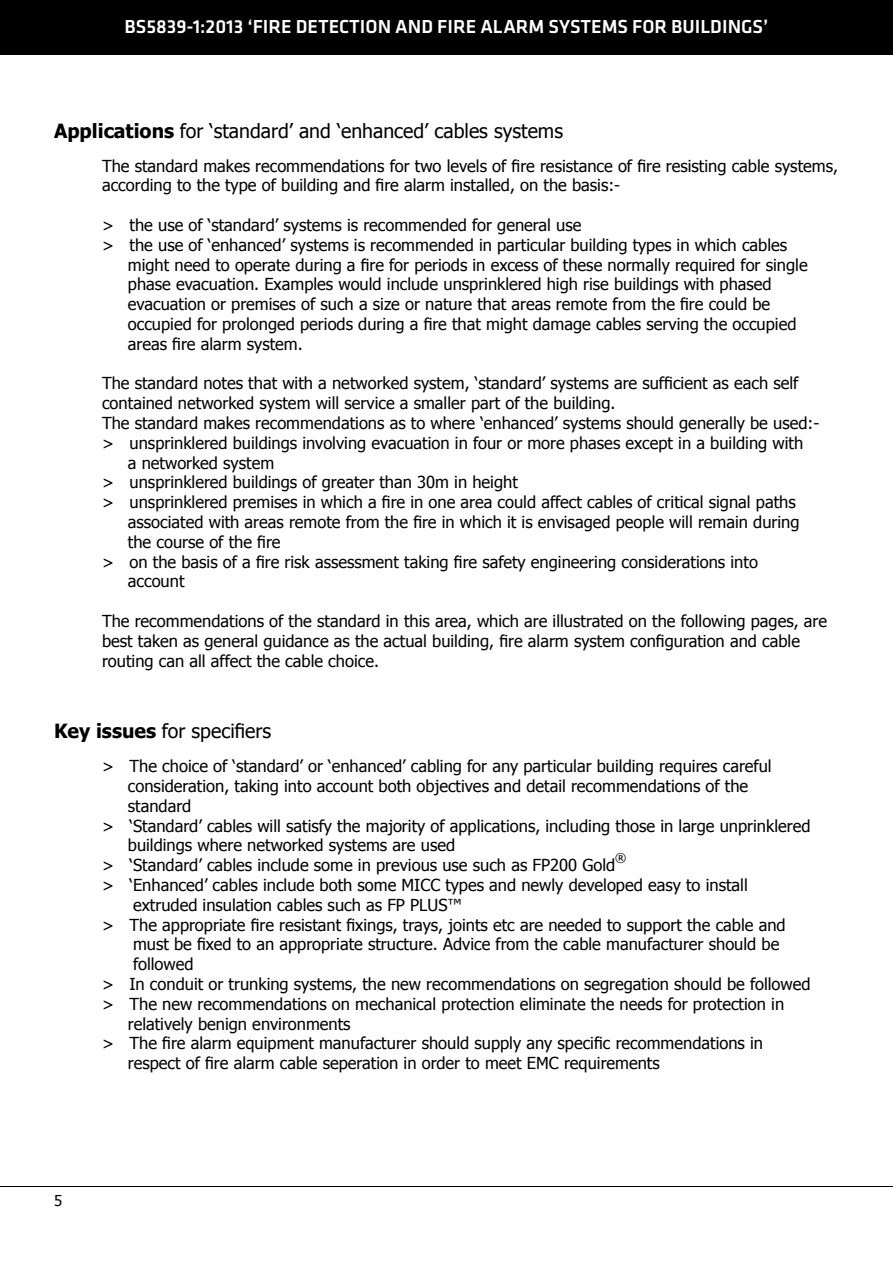
<style>
.page{position:relative;width:893px;height:1263px;background:#fff}
.page>*{position:absolute;margin:0;border:0;box-sizing:border-box;transform-origin:0 0}
.t1{font:19.5px "Tahoma";color:#000}
.t2{font:500 19.5px "Klavika Basic";color:#fff}
.t3{font:16.5px/19.8px "Tahoma";color:#000}
.t4{font:15px "Tahoma";color:#000}
.t5{font:12px "Tahoma";color:#000}
.s1{font-weight:700}
</style>
<div class="page">
<div style="left:0;top:0;width:893px;height:54px;background:#000"></div>
<hr style="left:0;top:1186px;width:893px;height:1px;background:#000">
<p class="t2" style="left:125px;top:13px;width:645px">BS5839-1:2013 ‘FIRE DETECTION AND FIRE ALARM SYSTEMS FOR BUILDINGS’</p>
<p class="t1" style="left:54px;top:117px;width:510px"><span class="s1">Applications</span> for ‘standard’ and ‘enhanced’ cables systems</p>
<p class="t3" style="left:102px;top:155px;width:737px">The standard makes recommendations for two levels of fire resistance of fire resisting cable systems, according to the type of building and fire alarm installed, on the basis:-</p>
<p class="t3" style="left:102px;top:214px;width:481px">&gt; the use of ‘standard’ systems is recommended for general use</p>
<p class="t3" style="left:102px;top:234px;width:687px">&gt; the use of ‘enhanced’ systems is recommended in particular building types in which cables</p>
<p class="t3" style="left:128px;top:254px;width:681px">might need to operate during a fire for periods in excess of these normally required for single</p>
<p class="t3" style="left:128px;top:274px;width:645px">phase evacuation. Examples would include unsprinklered high rise buildings with phased</p>
<p class="t3" style="left:128px;top:293px;width:644px">evacuation or premises of such a size or nature that areas remote from the fire could be</p>
<p class="t3" style="left:128px;top:313px;width:670px">occupied for prolonged periods during a fire that might damage cables serving the occupied</p>
<p class="t3" style="left:128px;top:333px;width:176px">areas fire alarm system.</p>
<p class="t3" style="left:102px;top:373px;width:698px">The standard notes that with a networked system, ‘standard’ systems are sufficient as each self</p>
<p class="t3" style="left:102px;top:392px;width:515px">contained networked system will service a smaller part of the building.</p>
<p class="t3" style="left:102px;top:412px;width:719px">The standard makes recommendations as to where ‘enhanced’ systems should generally be used:-</p>
<p class="t3" style="left:102px;top:432px;width:703px">&gt; unsprinklered buildings involving evacuation in four or more phases except in a building with</p>
<p class="t3" style="left:128px;top:452px;width:148px">a networked system</p>
<p class="t3" style="left:102px;top:472px;width:417px">&gt; unsprinklered buildings of greater than 30m in height</p>
<p class="t3" style="left:102px;top:491px;width:695px">&gt; unsprinklered premises in which a fire in one area could affect cables of critical signal paths</p>
<p class="t3" style="left:128px;top:511px;width:673px">associated with areas remote from the fire in which it is envisaged people will remain during</p>
<p class="t3" style="left:128px;top:531px;width:154px">the course of the fire</p>
<p class="t3" style="left:102px;top:551px;width:657px">&gt; on the basis of a fire risk assessment taking fire safety engineering considerations into</p>
<p class="t3" style="left:128px;top:571px;width:58px">account</p>
<p class="t3" style="left:102px;top:610px;width:727px">The recommendations of the standard in this area, which are illustrated on the following pages, are best taken as general guidance as the actual building, fire alarm system configuration and cable routing can all affect the cable choice.</p>
<p class="t1" style="left:54px;top:718px;width:219px"><span class="s1">Key issues</span> for specifiers</p>
<p class="t3" style="left:102px;top:755px;width:671px">&gt; The choice of ‘standard’ or ‘enhanced’ cabling for any particular building requires careful</p>
<p class="t3" style="left:128px;top:775px;width:622px">consideration, taking into account both objectives and detail recommendations of the</p>
<p class="t3" style="left:128px;top:795px;width:65px">standard</p>
<p class="t3" style="left:102px;top:815px;width:710px">&gt; ‘Standard’ cables will satisfy the majority of applications, including those in large unprinklered</p>
<p class="t3" style="left:128px;top:835px;width:329px">buildings where networked systems are used</p>
<p class="t3" style="left:102px;top:854px;width:515px">&gt; ‘Standard’ cables include some in previous use such as FP200 Gold</p>
<p class="t5" style="left:615px;top:850px;width:13px">®</p>
<p class="t3" style="left:102px;top:874px;width:647px">&gt; ‘Enhanced’ cables include both some MICC types and newly developed easy to install</p>
<p class="t3" style="left:133px;top:894px;width:330px">extruded insulation cables such as FP PLUS™</p>
<p class="t3" style="left:102px;top:914px;width:685px">&gt; The appropriate fire resistant fixings, trays, joints etc are needed to support the cable and</p>
<p class="t3" style="left:133px;top:934px;width:648px">must be fixed to an appropriate structure. Advice from the cable manufacturer should be</p>
<p class="t3" style="left:133px;top:953px;width:62px">followed</p>
<p class="t3" style="left:102px;top:973px;width:710px">&gt; In conduit or trunking systems, the new recommendations on segregation should be followed</p>
<p class="t3" style="left:102px;top:993px;width:684px">&gt; The new recommendations on mechanical protection eliminate the needs for protection in</p>
<p class="t3" style="left:128px;top:1013px;width:224px">relatively benign environments</p>
<p class="t3" style="left:102px;top:1033px;width:663px">&gt; The fire alarm equipment manufacturer should supply any specific recommendations in</p>
<p class="t3" style="left:128px;top:1052px;width:533px">respect of fire alarm cable seperation in order to meet EMC requirements</p>
<p class="t4" style="left:54px;top:1190px;width:10px">5</p>
</div>
